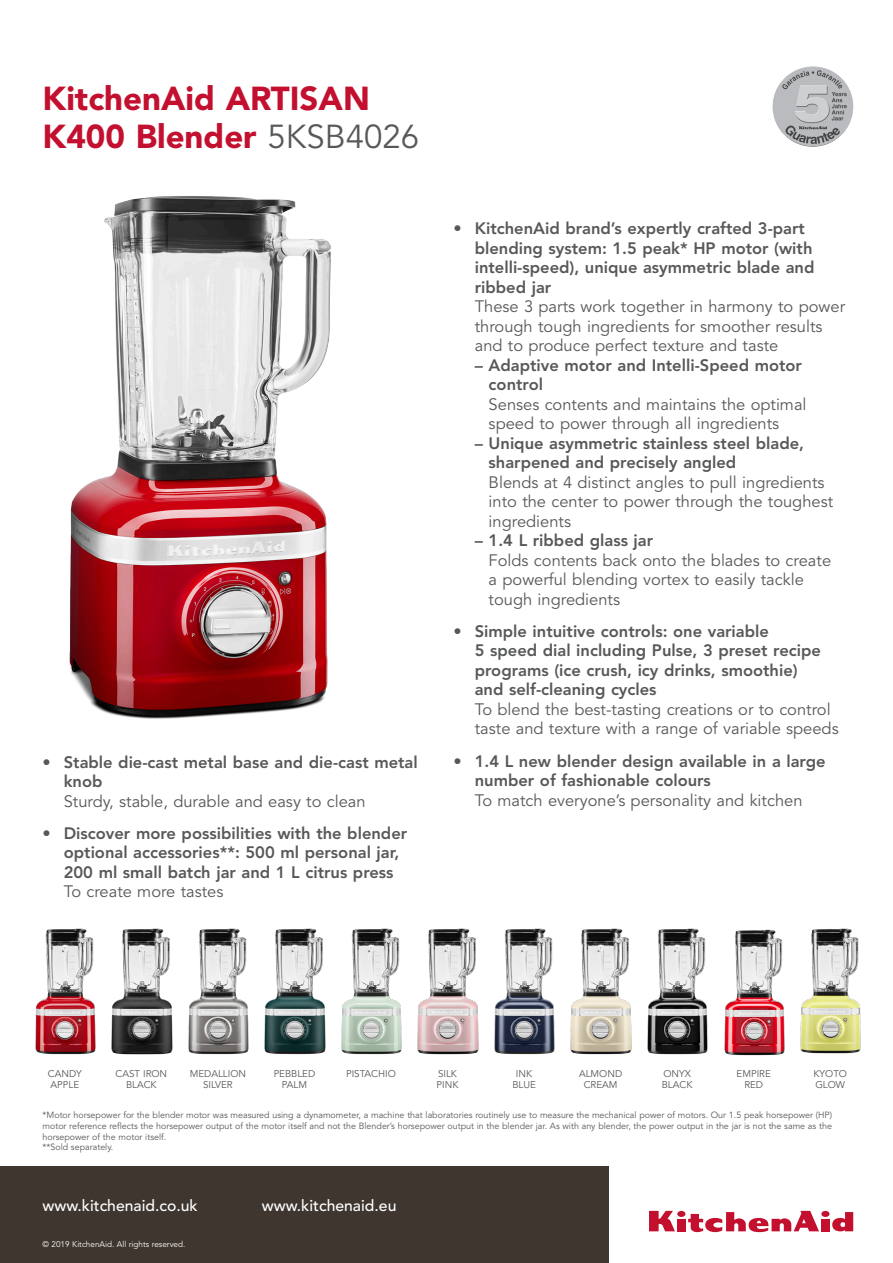
<style>
.page{position:relative;width:893px;height:1263px;background:#fff}
.page>*{position:absolute;margin:0;border:0;box-sizing:border-box;transform-origin:0 0}
.Titre_Produit_22{font:900 33px "Avenir LT Std";color:#c3102f}
.TexteBenefit{font:16.5px/19.5px "Avenir LT Std";color:#57585a}
.Texte_Feature{font:800 16.5px/19.5px "Avenir LT Std";color:#57585a}
.WWW{font:500 15.75px "Avenir LT Std";color:#fff}
.t1{font:9.75px/10.8px "Avenir LT Std";color:#57585a;text-align:center}
.t2{font:9px/10.8px "Avenir LT Std";color:#57585a;text-align:justify}
.t3{font:8.25px "Avenir LT Std";color:#fff}
.s1{font-weight:400;color:#57585a}
.s2{font-weight:800}
</style>
<div class="page">
<div style="left:0;top:1166px;width:609px;height:97px;background:#3f3630"></div>
<img style="left:69px;top:196px;width:262px;height:523px">
<img style="left:35px;top:928px;width:61px;height:127px">
<img style="left:111px;top:928px;width:62px;height:127px">
<img style="left:188px;top:928px;width:61px;height:127px">
<img style="left:264px;top:928px;width:62px;height:127px">
<img style="left:341px;top:928px;width:61px;height:127px">
<img style="left:417px;top:928px;width:62px;height:127px">
<img style="left:494px;top:928px;width:61px;height:127px">
<img style="left:570px;top:928px;width:62px;height:127px">
<img style="left:647px;top:928px;width:61px;height:127px">
<img style="left:724px;top:929px;width:61px;height:127px">
<img style="left:800px;top:928px;width:61px;height:126px">
<div style="left:677px;top:1219px;width:8px;height:12px;background:#c3102f"></div>
<div style="left:677px;top:1211px;width:8px;height:6px;background:#c3102f;border-radius:50%"></div>
<div style="left:821px;top:1219px;width:8px;height:12px;background:#c3102f"></div>
<div style="left:821px;top:1211px;width:8px;height:6px;background:#c3102f;border-radius:50%"></div>
<svg style="left:649px;top:1211px;width:26px;height:20px"></svg>
<svg style="left:688px;top:1211px;width:131px;height:21px"></svg>
<svg style="left:832px;top:1212px;width:21px;height:19px"></svg>
<img style="left:772px;top:66px;width:81px;height:81px;border-radius:40px">
<p class="Titre_Produit_22" style="left:43px;top:79px;width:329px">KitchenAid ARTISAN</p>
<p class="Titre_Produit_22" style="left:43px;top:116px;width:378px">K400 Blender <span class="s1">5KSB4026</span></p>
<p class="Texte_Feature" style="left:64px;top:752px;width:355px;text-indent:-21px">• Stable die-cast metal base and die-cast metal knob</p>
<p class="TexteBenefit" style="left:64px;top:791px;width:303px">Sturdy, stable, durable and easy to clean</p>
<p class="Texte_Feature" style="left:64px;top:823px;width:345px;text-indent:-21px">• Discover more possibilities with the blender optional accessories**: 500 ml personal jar,<br>200 ml small batch jar and 1 L citrus press</p>
<p class="TexteBenefit" style="left:64px;top:882px;width:161px">To create more tastes</p>
<p class="Texte_Feature" style="left:475px;top:219px;width:341px;text-indent:-21px">• KitchenAid brand’s expertly crafted 3-part blending system: 1.5 peak* HP motor (with intelli-speed), unique asymmetric blade and ribbed jar</p>
<p class="TexteBenefit" style="left:475px;top:297px;width:372px">These 3 parts work together in harmony to power through tough ingredients for smoother results and to produce perfect texture and taste</p>
<p class="TexteBenefit" style="left:489px;top:356px;width:319px;text-indent:-14px"><span class="s2">– Adaptive motor and Intelli-Speed motor control<br></span>Senses contents and maintains the optimal speed to power through all ingredients</p>
<p class="TexteBenefit" style="left:489px;top:434px;width:346px;text-indent:-14px"><span class="s2">– Unique asymmetric stainless steel blade, sharpened and precisely angled<br></span>Blends at 4 distinct angles to pull ingredients into the center to power through the toughest ingredients</p>
<p class="TexteBenefit" style="left:489px;top:531px;width:344px;text-indent:-14px"><span class="s2">– 1.4 L ribbed glass jar<br></span>Folds contents back onto the blades to create a powerful blending vortex to easily tackle tough ingredients</p>
<p class="Texte_Feature" style="left:475px;top:621px;width:348px;text-indent:-21px">• Simple intuitive controls: one variable<br>5 speed dial including Pulse, 3 preset recipe programs (ice crush, icy drinks, smoothie) and self-cleaning cycles</p>
<p class="TexteBenefit" style="left:475px;top:700px;width:365px">To blend the best-tasting creations or to control taste and texture with a range of variable speeds</p>
<p class="Texte_Feature" style="left:475px;top:751px;width:352px;text-indent:-21px">• 1.4 L new blender design available in a large number of fashionable colours</p>
<p class="TexteBenefit" style="left:475px;top:791px;width:329px">To match everyone’s personality and kitchen</p>
<p class="t1" style="left:48px;top:1069px;width:35px;text-align:left">CANDY<br>APPLE</p>
<p class="t1" style="left:116px;top:1069px;width:53px">CAST IRON<br>BLACK</p>
<p class="t1" style="left:190px;top:1069px;width:58px">MEDALLION<br>SILVER</p>
<p class="t1" style="left:274px;top:1069px;width:43px">PEBBLED<br>PALM</p>
<p class="t1" style="left:346px;top:1069px;width:51px">PISTACHIO</p>
<p class="t1" style="left:437px;top:1069px;width:23px;text-align:left">SILK<br>PINK</p>
<p class="t1" style="left:512px;top:1069px;width:25px">INK<br>BLUE</p>
<p class="t1" style="left:579px;top:1069px;width:45px">ALMOND<br>CREAM</p>
<p class="t1" style="left:662px;top:1069px;width:32px;text-align:left">ONYX<br>BLACK</p>
<p class="t1" style="left:737px;top:1069px;width:36px">EMPIRE<br>RED</p>
<p class="t1" style="left:813px;top:1069px;width:35px;text-align:left">KYOTO<br>GLOW</p>
<p class="t2" style="left:43px;top:1110px;width:791px">*Motor horsepower for the blender motor was measured using a dynamometer, a machine that laboratories routinely use to measure the mechanical power of motors. Our 1.5 peak horsepower (HP) motor reference reflects the horsepower output of the motor itself and not the Blender’s horsepower output in the blender jar. As with any blender, the power output in the jar is not the same as the horsepower of the motor itself.</p>
<p class="t2" style="left:43px;top:1142px;width:72px">**Sold separately.</p>
<p class="WWW" style="left:43px;top:1196px;width:157px">www.kitchenaid.co.uk</p>
<p class="WWW" style="left:262px;top:1196px;width:136px">www.kitchenaid.eu</p>
<p class="t3" style="left:43px;top:1239px;width:144px">© 2019 KitchenAid. All rights reserved.</p>
</div>
